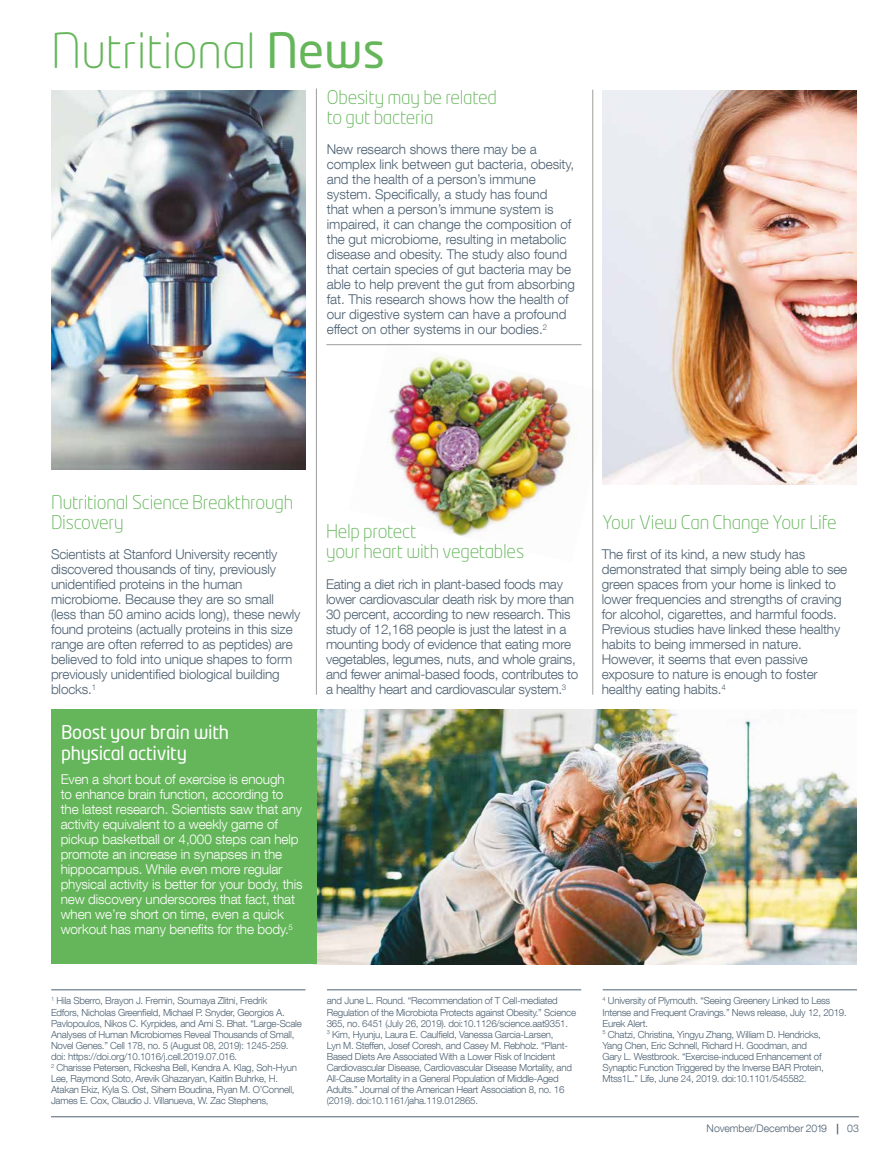
<style>
.page{position:relative;width:891px;height:1161px;background:#fff}
.page>*{position:absolute;margin:0;border:0;box-sizing:border-box;transform-origin:0 0}
.t1{font:300 48px "Neo Tech Pro";color:#65b65a}
.t2{font:300 18.75px/20.7px "Neo Tech Pro";letter-spacing:-.01em;color:#65b65a}
.t3{font:18.75px/20.7px "Neo Tech Pro";letter-spacing:-.015em;color:#fff}
.t4{font:300 13.5px/15px "Helvetica Neue LT Com";letter-spacing:-.01em;color:#4d6172}
.t5{font:300 13.5px/15px "Helvetica Neue LT Com";letter-spacing:-.01em;color:#fff}
.t6{font:300 10.5px "Helvetica Neue LT Com";color:#4d6172}
.t7{font:300 9.75px/11.1px "Helvetica Neue LT Com";letter-spacing:-.025em;color:#4d6172}
.s1{font-weight:400}
.s2{font-weight:700}
</style>
<div class="page">
<hr style="left:51px;top:1116px;width:808px;height:1px;background:#4d6172">
<img style="left:348px;top:341px;width:255px;height:221px">
<img style="left:317px;top:709px;width:540px;height:255px">
<div style="left:51px;top:709px;width:266px;height:255px;background:#65b65a"></div>
<hr style="left:316px;top:88px;width:1px;height:607px;background:#9d9d9c">
<hr style="left:592px;top:90px;width:1px;height:605px;background:#9d9d9c">
<img style="left:603px;top:91px;width:254px;height:394px">
<hr style="left:51px;top:990px;width:255px;height:1px;background:#4d6172">
<hr style="left:327px;top:990px;width:254px;height:1px;background:#4d6172">
<hr style="left:603px;top:990px;width:254px;height:1px;background:#4d6172">
<hr style="left:326px;top:344px;width:256px;height:1px;background:#9d9d9c">
<img style="left:51px;top:91px;width:255px;height:378px">
<h1 class="t1" style="left:51px;top:22px;width:336px">Nutritional <span class="s1">News</span></h1>
<h2 class="t2" style="left:327px;top:86px;width:172px">Obesity may be related to gut bacteria</h2>
<p class="t4" style="left:327px;top:141px;width:250px">New research shows there may be a complex link between gut bacteria, obesity, and the health of a person’s immune system. Specifically, a study has found<br>that when a person’s immune system is impaired, it can change the composition of the gut microbiome, resulting in metabolic disease and obesity. The study also found that certain species of gut bacteria may be able to help prevent the gut from absorbing fat. This research shows how the health of our digestive system can have a profound effect on other systems in our bodies.<sup>2</sup></p>
<h2 class="t2" style="left:51px;top:491px;width:244px">Nutritional Science Breakthrough<br>Discovery</h2>
<p class="t4" style="left:51px;top:546px;width:251px">Scientists at Stanford University recently discovered thousands of tiny, previously unidentified proteins in the human microbiome. Because they are so small (less than 50 amino acids long), these newly found proteins (actually proteins in this size range are often referred to as peptides) are believed to fold into unique shapes to form previously unidentified biological building blocks.<sup>1</sup></p>
<h2 class="t3" style="left:61px;top:722px;width:170px">Boost your brain with physical activity</h2>
<p class="t5" style="left:61px;top:771px;width:243px">Even a short bout of exercise is enough<br>to enhance brain function, according to the latest research. Scientists saw that any activity equivalent to a weekly game of pickup basketball or 4,000 steps can help promote an increase in synapses in the hippocampus. While even more regular physical activity is better for your body, this new discovery underscores that fact, that when we’re short on time, even a quick workout has many benefits for the body.<sup>5</sup></p>
<h2 class="t2" style="left:326px;top:520px;width:200px">Help protect<br>your heart with vegetables</h2>
<p class="t4" style="left:326px;top:576px;width:254px">Eating a diet rich in plant-based foods may lower cardiovascular death risk by more than 30 percent, according to new research. This study of 12,168 people is just the latest in a mounting body of evidence that eating more vegetables, legumes, nuts, and whole grains, and fewer animal-based foods, contributes to a healthy heart and cardiovascular system.<sup>3</sup></p>
<h2 class="t2" style="left:603px;top:512px;width:236px">Your View Can Change Your Life</h2>
<p class="t4" style="left:602px;top:546px;width:247px">The first of its kind, a new study has demonstrated that simply being able to see green spaces from your home is linked to lower frequencies and strengths of craving for alcohol, cigarettes, and harmful foods.<br>Previous studies have linked these healthy habits to being immersed in nature.<br>However, it seems that even passive exposure to nature is enough to foster healthy eating habits.<sup>4</sup></p>
<p class="t7" style="left:51px;top:995px;width:252px"><sup>1</sup> Hila Sberro, Brayon J. Fremin, Soumaya Zlitni, Fredrik<br>Edfors, Nicholas Greenfield, Michael P. Snyder, Georgios A.<br>Pavlopoulos, Nikos C. Kyrpides, and Ami S. Bhat. “Large-Scale Analyses of Human Microbiomes Reveal Thousands of Small, Novel Genes.” Cell 178, no. 5 (August 08, 2019): 1245-259. doi: https://doi.org/10.1016/j.cell.2019.07.016.<br><sup>2</sup> Charisse Petersen, Rickesha Bell, Kendra A. Klag, Soh-Hyun Lee, Raymond Soto, Arevik Ghazaryan, Kaitlin Buhrke, H.<br>Atakan Ekiz, Kyla S. Ost, Sihem Boudina, Ryan M. O’Connell, James E. Cox, Claudio J. Villanueva, W. Zac Stephens,</p>
<p class="t7" style="left:327px;top:995px;width:251px">and June L. Round. “Recommendation of T Cell-mediated Regulation of the Microbiota Protects against Obesity.” Science 365, no. 6451 (July 26, 2019). doi:10.1126/science.aat9351.<br><sup>3</sup> Kim, Hyunju, Laura E. Caulfield, Vanessa Garcia-Larsen,<br>Lyn M. Steffen, Josef Coresh, and Casey M. Rebholz. “Plant-Based Diets Are Associated With a Lower Risk of Incident Cardiovascular Disease, Cardiovascular Disease Mortality, and All-Cause Mortality in a General Population of Middle-Aged Adults.” Journal of the American Heart Association 8, no. 16 (2019). doi:10.1161/jaha.119.012865.</p>
<p class="t7" style="left:602px;top:995px;width:246px"><sup>4</sup> University of Plymouth. “Seeing Greenery Linked to Less Intense and Frequent Cravings.” News release, July 12, 2019.<br>Eurek Alert.<br><sup>5</sup> Chatzi, Christina, Yingyu Zhang, William D. Hendricks,<br>Yang Chen, Eric Schnell, Richard H. Goodman, and<br>Gary L. Westbrook. “Exercise-induced Enhancement of Synaptic Function Triggered by the Inverse BAR Protein, Mtss1L.” Life, June 24, 2019. doi:10.1101/545582.</p>
<p class="t6" style="left:707px;top:1122px;width:154px">November/December 2019 <span class="s2">|</span> 03</p>
</div>
